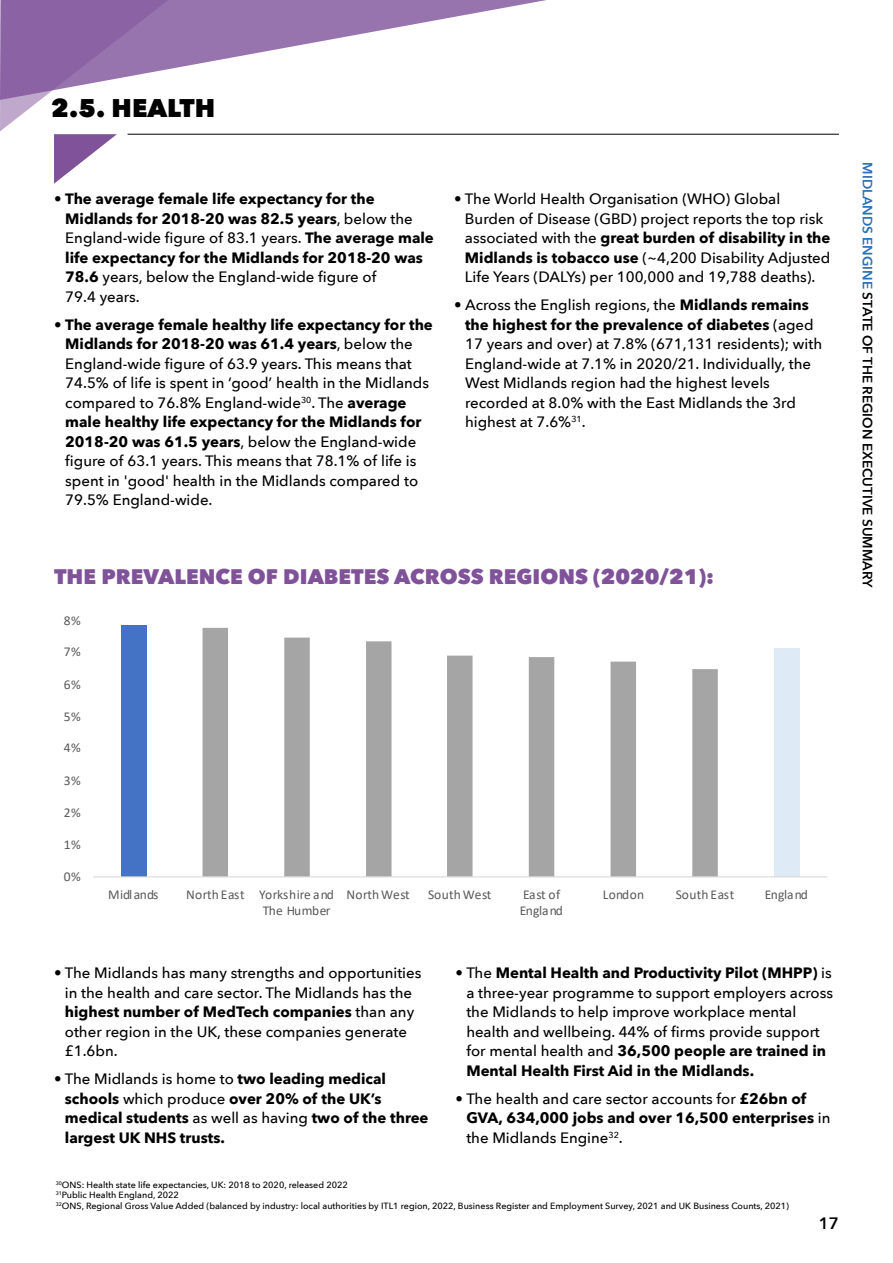
<style>
.page{position:relative;width:893px;height:1263px;background:#fff}
.page>*{position:absolute;margin:0;border:0;box-sizing:border-box;transform-origin:0 0}
.t1{font:800 25.5px "Avenir Next";color:#000}
.t2{font:800 21px "Avenir Next";color:#7f529a}
.t3{font:600 16.5px "Avenir Next";color:#000}
.t4{font:500 15px/19.5px "Avenir Next";color:#000}
.t5{font:700 15px/19.5px "Avenir Next";color:#000}
.t6{font:13.5px/16.5px "Calibri";color:#595959;text-align:right}
.t7{font:600 13.5px "Avenir Next";color:#000}
.t8{font:13.5px "Calibri";letter-spacing:.03em;color:#595959}
.t9{font:500 9px/10.5px "Avenir Next";color:#000}
.s1{font-weight:500}
.s2{font-weight:700}
.s3{color:#296eb6}
</style>
<div class="page">
<svg style="left:183px;top:0;width:363px;height:67px"></svg>
<svg style="left:0;top:0;width:183px;height:184px"></svg>
<hr style="left:128px;top:134px;width:711px;height:1px;background:#000">
<div style="left:121px;top:626px;width:25px;height:251px;background:#4472c4"></div>
<div style="left:774px;top:649px;width:26px;height:228px;background:#deebf7"></div>
<svg style="left:202px;top:628px;width:516px;height:248px"></svg>
<hr style="left:93px;top:876px;width:734px;height:1px;background:#d9d9d9">
<h1 class="t1" style="left:51px;top:92px;width:165px">2.5. HEALTH</h1>
<p class="t5" style="left:65px;top:189px;width:370px;text-indent:-11px"><span class="s1">•</span> The average female life expectancy for the Midlands for 2018-20 was 82.5 years<span class="s1">, below the England-wide figure of 83.1 years.</span> The average male life expectancy for the Midlands for 2018-20 was 78.6 <span class="s1">years, below the England-wide figure of<br>79.4 years.</span></p>
<p class="t4" style="left:65px;top:314px;width:369px;text-indent:-11px">• <span class="s2">The average female healthy life expectancy for the Midlands for 2018-20 was 61.4 years</span>, below the England-wide figure of 63.9 years. This means that 74.5% of life is spent in ‘good’ health in the Midlands compared to 76.8% England-wide<sup>30</sup>. The <span class="s2">average male healthy life expectancy for the Midlands for 2018-20 was 61.5 years</span>, below the England-wide figure of 63.1 years. This means that 78.1% of life is spent in 'good' health in the Midlands compared to 79.5% England-wide.</p>
<p class="t4" style="left:465px;top:189px;width:367px;text-indent:-11px">• The World Health Organisation (WHO) Global Burden of Disease (GBD) project reports the top risk associated with the <span class="s2">great burden of disability in the Midlands is tobacco use</span> (~4,200 Disability Adjusted Life Years (DALYs) per 100,000 and 19,788 deaths).</p>
<p class="t4" style="left:465px;top:295px;width:359px;text-indent:-11px">• Across the English regions, the <span class="s2">Midlands remains the highest for the prevalence of diabetes</span> (aged 17 years and over) at 7.8% (671,131 residents); with England-wide at 7.1% in 2020/21. Individually, the West Midlands region had the highest levels recorded at 8.0% with the East Midlands the 3rd highest at 7.6%<sup>31</sup>.</p>
<h2 class="t2" style="left:54px;top:563px;width:662px">THE PREVALENCE OF DIABETES ACROSS REGIONS (2020/21):</h2>
<p class="t6" style="left:64px;top:612px;width:19px">8%</p>
<p class="t6" style="left:64px;top:643px;width:19px">7%</p>
<p class="t6" style="left:64px;top:675px;width:19px">6%</p>
<p class="t6" style="left:64px;top:708px;width:19px">5%</p>
<p class="t6" style="left:64px;top:739px;width:19px">4%</p>
<p class="t6" style="left:64px;top:771px;width:19px">3%</p>
<p class="t6" style="left:64px;top:804px;width:19px">2%</p>
<p class="t6" style="left:64px;top:836px;width:19px">1%</p>
<p class="t6" style="left:64px;top:867px;width:19px">0%</p>
<p class="t6" style="left:108px;top:885px;width:52px">Midlands</p>
<p class="t6" style="left:186px;top:885px;width:149px">North East Yorkshire and<br>The Humber</p>
<p class="t6" style="left:347px;top:885px;width:65px">North West</p>
<p class="t6" style="left:428px;top:885px;width:65px">South West</p>
<p class="t6" style="left:520px;top:885px;width:45px;text-align:left">East of<br>England</p>
<p class="t6" style="left:603px;top:885px;width:43px">London</p>
<p class="t8" style="left:676px;top:885px;width:60px">South East</p>
<p class="t6" style="left:765px;top:885px;width:45px">England</p>
<p class="t4" style="left:65px;top:963px;width:358px;text-indent:-11px">• The Midlands has many strengths and opportunities in the health and care sector. The Midlands has the <span class="s2">highest number of MedTech companies</span> than any other region in the UK, these companies generate £1.6bn.</p>
<p class="t5" style="left:65px;top:1069px;width:365px;text-indent:-11px"><span class="s1">• The Midlands is home to</span> two leading medical schools <span class="s1">which produce</span> over 20% of the UK’s medical students <span class="s1">as well as having</span> two of the three largest UK NHS trusts.</p>
<p class="t4" style="left:466px;top:963px;width:368px;text-indent:-11px">• The <span class="s2">Mental Health and Productivity Pilot (MHPP)</span> is a three-year programme to support employers across the Midlands to help improve workplace mental health and wellbeing. 44% of firms provide support for mental health and <span class="s2">36,500 people are trained in Mental Health First Aid in the Midlands.</span></p>
<p class="t4" style="left:466px;top:1088px;width:366px;text-indent:-11px">• The health and care sector accounts for <span class="s2">£26bn of<br>GVA, 634,000 jobs and over 16,500 enterprises</span> in the Midlands Engine<sup>32</sup>.</p>
<p class="t9" style="left:56px;top:1179px;width:735px"><sup>30</sup>ONS: Health state life expectancies, UK: 2018 to 2020, released 2022<br><sup>31</sup>Public Health England, 2022<br><sup>32</sup>ONS, Regional Gross Value Added (balanced by industry: local authorities by ITL1 region, 2022, Business Register and Employment Survey, 2021 and UK Business Counts, 2021)</p>
<p class="t3" style="left:819px;top:1209px;width:22px">17</p>
<p class="t7" style="left:879px;top:162px;width:427px;rotate:90deg"><span class="s3">MIDLANDS ENGINE</span> STATE OF THE REGION EXECUTIVE SUMMARY</p>
</div>
